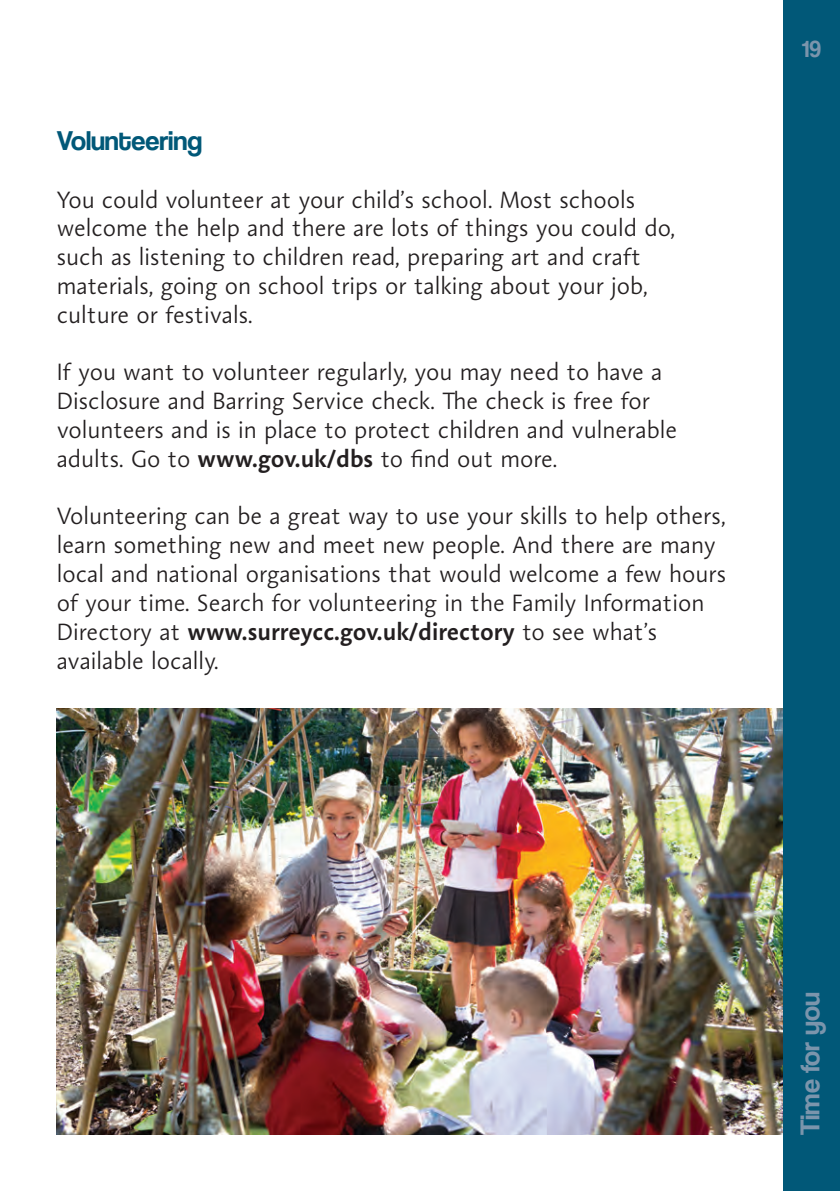
<style>
.page{position:relative;width:840px;height:1191px;background:#fff}
.page>*{position:absolute;margin:0;border:0;box-sizing:border-box;transform-origin:0 0}
.t1{font:28px "Coolvetica Rg";color:#015878}
.t2{font:28px "Coolvetica Rg";color:#7b95ac}
.t3{font:300 24px/28.8px "Aroma No 2 LT Pro";color:#231f20}
.t4{font:24px "Coolvetica Rg";color:#7b95ac}
.s1{font-weight:600}
</style>
<div class="page">
<img style="left:57px;top:709px;width:725px;height:425px">
<div style="left:782px;top:0;width:57px;height:1191px;background:#015878"></div>
<p class="t1" style="left:57px;top:124px;width:147px">Volunteering</p>
<p class="t3" style="left:57px;top:185px;width:619px">You could volunteer at your child’s school. Most schools welcome the help and there are lots of things you could do, such as listening to children read, preparing art and craft materials, going on school trips or talking about your job, culture or festivals.</p>
<p class="t3" style="left:57px;top:357px;width:621px">If you want to volunteer regularly, you may need to have a Disclosure and Barring Service check. The check is free for volunteers and is in place to protect children and vulnerable adults. Go to <span class="s1">www.gov.uk/dbs</span> to find out more.</p>
<p class="t3" style="left:57px;top:501px;width:670px">Volunteering can be a great way to use your skills to help others, learn something new and meet new people. And there are many local and national organisations that would welcome a few hours of your time. Search for volunteering in the Family Information Directory at <span class="s1">www.surreycc.gov.uk/directory</span> to see what’s available locally.</p>
<p class="t4" style="left:801px;top:35px;width:20px">19</p>
<p class="t2" style="left:793px;top:1135px;width:145px;rotate:-90deg">Time for you</p>
</div>
